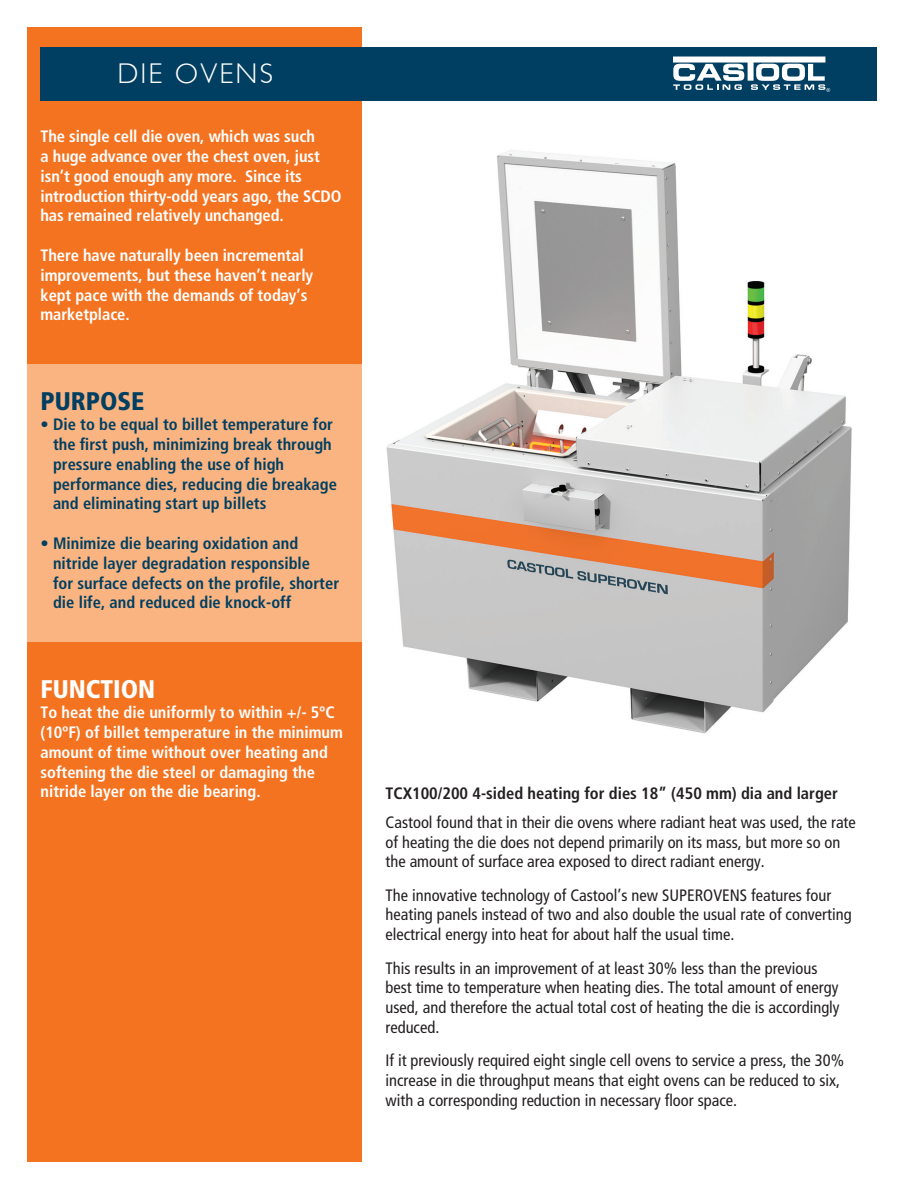
<style>
.page{position:relative;width:918px;height:1188px;background:#fff}
.page>*{position:absolute;margin:0;border:0;box-sizing:border-box;transform-origin:0 0}
.t1{font:300 28.5px "Gill Sans";letter-spacing:.075em;color:#fff}
.t2{font:900 condensed 25.5px "Frutiger";color:#fff}
.t3{font:900 condensed 25.5px "Frutiger";color:#003f61}
.t4{font:condensed 16.5px/19.8px "Frutiger";color:#231f20}
.t5{font:700 condensed 16.5px/19.8px "Frutiger";letter-spacing:-.005em;color:#fff}
.t6{font:700 condensed 16.5px/19.8px "Frutiger";color:#003f61}
.t7{font:700 condensed 16.5px "Frutiger";color:#231f20}
</style>
<div class="page">
<div style="left:27px;top:27px;width:334px;height:1134px;background:#f47321"></div>
<div style="left:40px;top:47px;width:837px;height:54px;background:#003f61"></div>
<svg style="left:673px;top:57px;width:157px;height:35px"></svg>
<div style="left:27px;top:364px;width:334px;height:278px;background:#fab482"></div>
<img style="left:386px;top:150px;width:466px;height:584px">
<p class="t1" style="left:117px;top:51px;width:157px">DIE OVENS</p>
<p class="t5" style="left:40px;top:127px;width:276px">The single cell die oven, which was such</p>
<p class="t5" style="left:40px;top:146px;width:281px">a huge advance over the chest oven, just</p>
<p class="t5" style="left:40px;top:166px;width:263px">isn’t good enough any more. Since its</p>
<p class="t5" style="left:40px;top:186px;width:303px">introduction thirty-odd years ago, the SCDO has remained relatively unchanged.</p>
<p class="t5" style="left:40px;top:245px;width:265px">There have naturally been incremental</p>
<p class="t5" style="left:40px;top:265px;width:274px">improvements, but these haven’t nearly kept pace with the demands of today’s</p>
<p class="t5" style="left:40px;top:305px;width:91px">marketplace.</p>
<p class="t3" style="left:40px;top:386px;width:105px">PURPOSE</p>
<p class="t6" style="left:53px;top:415px;width:285px;text-indent:-13px">• Die to be equal to billet temperature for the first push, minimizing break through pressure enabling the use of high performance dies, reducing die breakage and eliminating start up billets</p>
<p class="t6" style="left:53px;top:533px;width:288px;text-indent:-13px">• Minimize die bearing oxidation and nitride layer degradation responsible<br>for surface defects on the profile, shorter die life, and reduced die knock-off</p>
<p class="t2" style="left:40px;top:674px;width:116px">FUNCTION</p>
<p class="t5" style="left:40px;top:703px;width:304px">To heat the die uniformly to within +/- 5ºC (10ºF) of billet temperature in the minimum amount of time without over heating and softening the die steel or damaging the nitride layer on the die bearing.</p>
<p class="t7" style="left:386px;top:783px;width:454px">TCX100/200 4-sided heating for dies 18” (450 mm) dia and larger</p>
<p class="t4" style="left:386px;top:812px;width:472px">Castool found that in their die ovens where radiant heat was used, the rate of heating the die does not depend primarily on its mass, but more so on the amount of surface area exposed to direct radiant energy.</p>
<p class="t4" style="left:386px;top:885px;width:468px">The innovative technology of Castool’s new SUPEROVENS features four heating panels instead of two and also double the usual rate of converting electrical energy into heat for about half the usual time.</p>
<p class="t4" style="left:386px;top:958px;width:456px">This results in an improvement of at least 30% less than the previous best time to temperature when heating dies. The total amount of energy used, and therefore the actual total cost of heating the die is accordingly reduced.</p>
<p class="t4" style="left:386px;top:1051px;width:460px">If it previously required eight single cell ovens to service a press, the 30% increase in die throughput means that eight ovens can be reduced to six, with a corresponding reduction in necessary floor space.</p>
</div>
